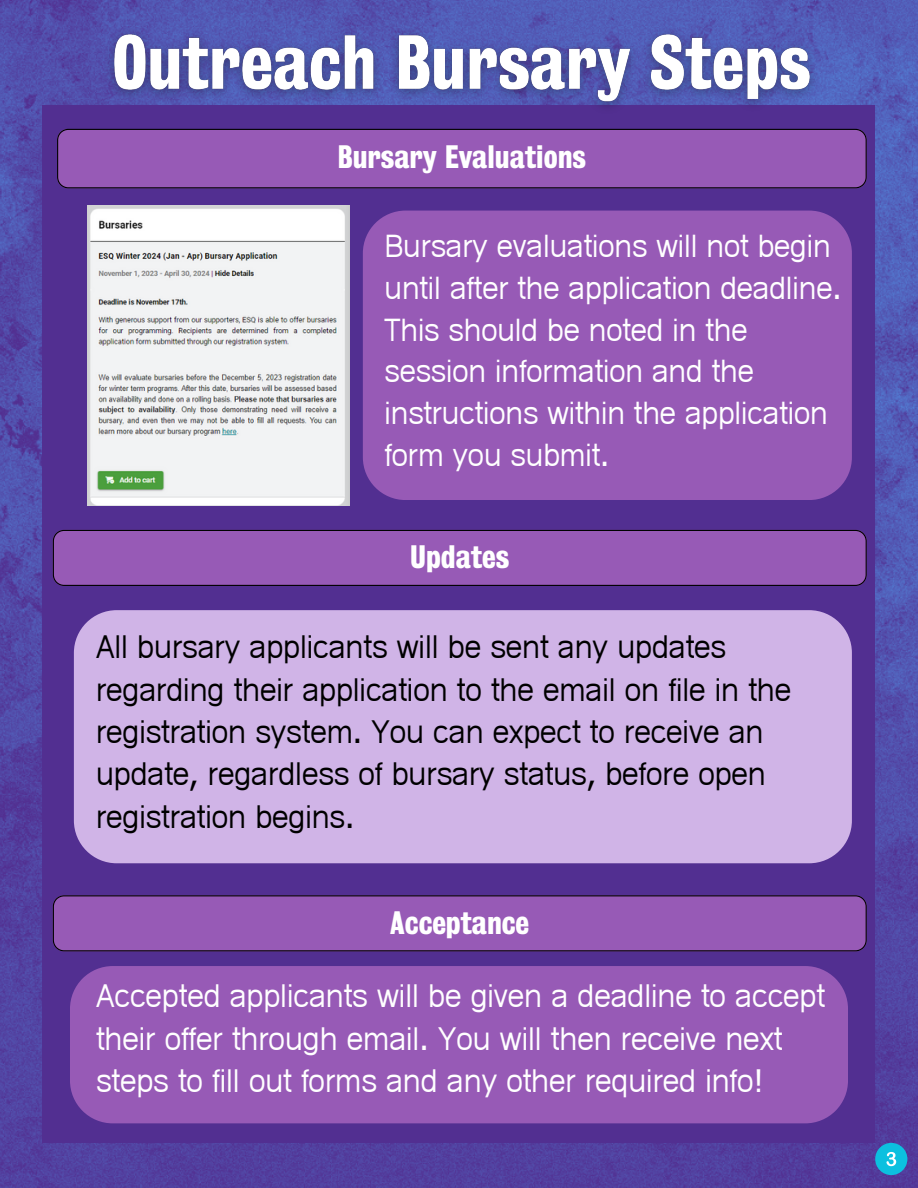
<style>
.page{position:relative;width:918px;height:1188px;background:#fff}
.page>*{position:absolute;margin:0;border:0;box-sizing:border-box;transform-origin:0 0}
.t1{font:30.9px/42.5px "Hanuman";color:#000}
.t2{font:30.9px/42.5px "Hanuman";color:#fff}
.t3{font:30.3px/41.8px "Hanuman";color:#fff}
.t4{font:29.55px "Bureau Grot Three Seven";color:#fff}
</style>
<div class="page">
<img style="left:0;top:0;width:918px;height:1188px">
<div style="left:43px;top:105px;width:832px;height:1038px;background:#522f91"></div>
<div style="left:363px;top:211px;width:489px;height:289px;background:#975ab6;border-radius:43px"></div>
<div style="left:57px;top:129px;width:810px;height:59px;background:#975ab6"></div>
<div style="left:53px;top:530px;width:814px;height:56px;background:#975ab6"></div>
<div style="left:74px;top:610px;width:778px;height:253px;background:#d0b4e7;border-radius:43px"></div>
<img style="left:88px;top:206px;width:262px;height:299px">
<div style="left:53px;top:895px;width:814px;height:56px;background:#975ab6"></div>
<div style="left:70px;top:966px;width:778px;height:157px;background:#975ab6"></div>
<div style="left:875px;top:1143px;width:32px;height:32px;background:#0cc0df;border-radius:50%"></div>
<svg style="left:886px;top:1152px;width:10px;height:14px"></svg>
<img style="left:98px;top:20px;width:729px;height:87px">
<p class="t4" style="left:338px;top:140px;width:250px">Bursary Evaluations</p>
<p class="t3" style="left:385px;top:229px;width:459px">Bursary evaluations will not begin until after the application deadline.<br>This should be noted in the session information and the instructions within the application form you submit.</p>
<p class="t4" style="left:410px;top:540px;width:100px">Updates</p>
<p class="t1" style="left:96px;top:629px;width:697px">All bursary applicants will be sent any updates regarding their application to the email on file in the registration system. You can expect to receive an update, regardless of bursary status, before open registration begins.</p>
<p class="t4" style="left:390px;top:905px;width:141px">Acceptance</p>
<p class="t2" style="left:96px;top:978px;width:730px">Accepted applicants will be given a deadline to accept their offer through email. You will then receive next steps to fill out forms and any other required info!</p>
</div>
